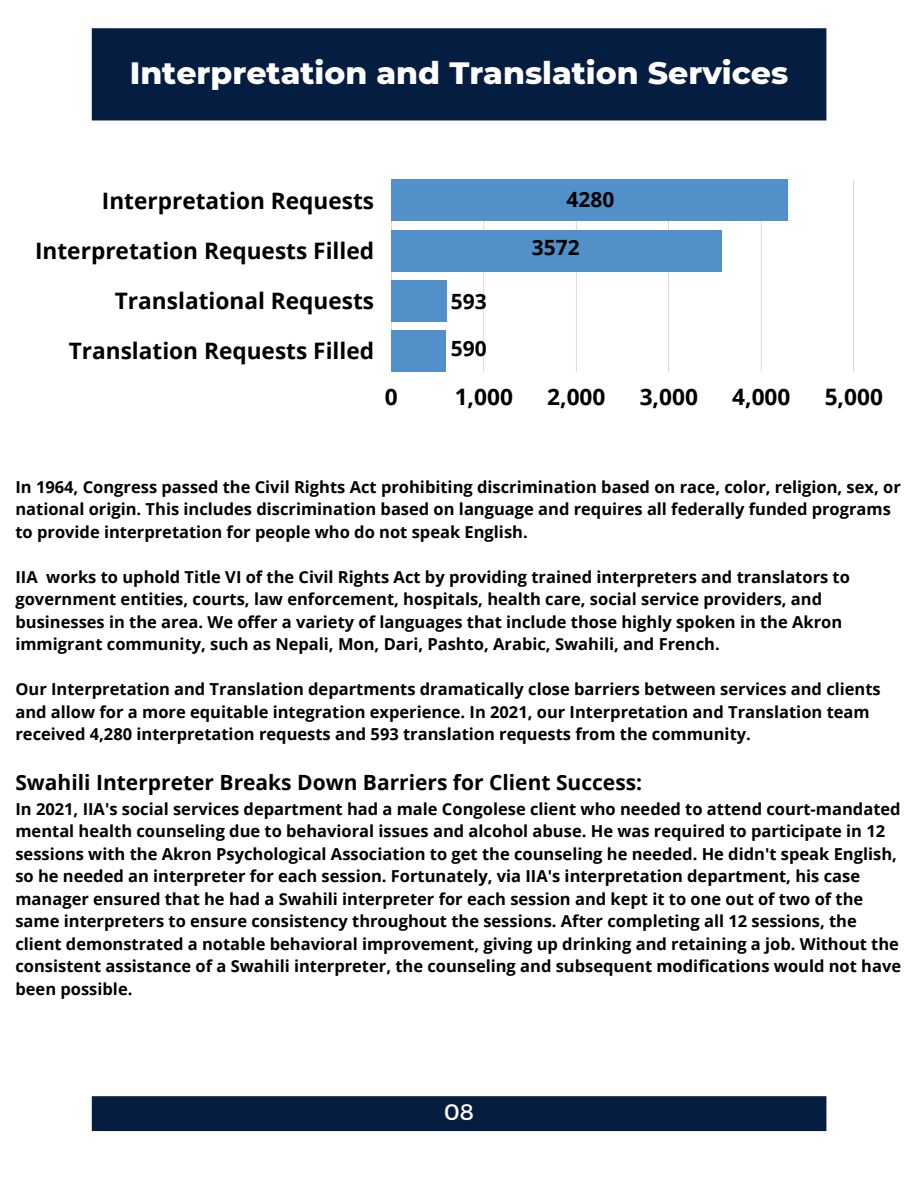
<style>
.page{position:relative;width:918px;height:1188px;background:#fff}
.page>*{position:absolute;margin:0;border:0;box-sizing:border-box;transform-origin:0 0}
.t1{font:800 31.5px "Montserrat";color:#fff}
.t2{font:700 22.65px "Open Sans";color:#000}
.t3{font:22.5px "Montserrat";color:#fff}
.t4{font:700 21px "Open Sans";color:#000}
.t5{font:700 16.5px/22.5px "Open Sans";color:#000}
</style>
<div class="page">
<div style="left:92px;top:28px;width:734px;height:92px;background:#051d40"></div>
<div style="left:92px;top:1096px;width:734px;height:35px;background:#051d40"></div>
<hr style="left:391px;top:179px;width:1px;height:193px;background:#000">
<hr style="left:484px;top:179px;width:1px;height:193px;background:#000">
<hr style="left:576px;top:179px;width:1px;height:193px;background:#000">
<hr style="left:668px;top:179px;width:1px;height:193px;background:#000">
<hr style="left:761px;top:179px;width:1px;height:193px;background:#000">
<hr style="left:853px;top:179px;width:1px;height:193px;background:#000">
<div style="left:391px;top:179px;width:396px;height:42px;background:#5290c9"></div>
<div style="left:391px;top:230px;width:331px;height:42px;background:#5290c9"></div>
<div style="left:391px;top:280px;width:55px;height:42px;background:#5290c9"></div>
<div style="left:391px;top:330px;width:55px;height:42px;background:#5290c9"></div>
<h1 class="t1" style="left:130px;top:54px;width:660px">Interpretation and Translation Services</h1>
<h2 class="t2" style="left:102px;top:185px;width:274px">Interpretation Requests</h2>
<h2 class="t2" style="left:35px;top:235px;width:341px">Interpretation Requests Filled</h2>
<h2 class="t2" style="left:115px;top:285px;width:261px">Translational Requests</h2>
<h2 class="t2" style="left:69px;top:335px;width:307px">Translation Requests Filled</h2>
<p class="t4" style="left:567px;top:185px;width:49px">4280</p>
<p class="t4" style="left:451px;top:287px;width:37px">593</p>
<p class="t4" style="left:451px;top:333px;width:37px">590</p>
<p class="t4" style="left:532px;top:233px;width:49px">3572</p>
<h2 class="t2" style="left:385px;top:381px;width:14px">0</h2>
<h2 class="t2" style="left:455px;top:381px;width:60px">1,000</h2>
<h2 class="t2" style="left:547px;top:381px;width:60px">2,000</h2>
<h2 class="t2" style="left:640px;top:381px;width:60px">3,000</h2>
<h2 class="t2" style="left:732px;top:381px;width:60px">4,000</h2>
<h2 class="t2" style="left:825px;top:381px;width:60px">5,000</h2>
<p class="t5" style="left:15px;top:475px;width:887px">In 1964, Congress passed the Civil Rights Act prohibiting discrimination based on race, color, religion, sex, or national origin. This includes discrimination based on language and requires all federally funded programs to provide interpretation for people who do not speak English.</p>
<p class="t5" style="left:15px;top:565px;width:836px">IIA works to uphold Title VI of the Civil Rights Act by providing trained interpreters and translators to government entities, courts, law enforcement, hospitals, health care, social service providers, and businesses in the area. We offer a variety of languages that include those highly spoken in the Akron immigrant community, such as Nepali, Mon, Dari, Pashto, Arabic, Swahili, and French.</p>
<p class="t5" style="left:15px;top:678px;width:867px">Our Interpretation and Translation departments dramatically close barriers between services and clients and allow for a more equitable integration experience. In 2021, our Interpretation and Translation team received 4,280 interpretation requests and 593 translation requests from the community.</p>
<p class="t4" style="left:15px;top:767px;width:628px">Swahili Interpreter Breaks Down Barriers for Client Success:</p>
<p class="t5" style="left:15px;top:797px;width:887px">In 2021, IIA's social services department had a male Congolese client who needed to attend court-mandated mental health counseling due to behavioral issues and alcohol abuse. He was required to participate in 12 sessions with the Akron Psychological Association to get the counseling he needed. He didn't speak English, so he needed an interpreter for each session. Fortunately, via IIA's interpretation department, his case manager ensured that he had a Swahili interpreter for each session and kept it to one out of two of the same interpreters to ensure consistency throughout the sessions. After completing all 12 sessions, the client demonstrated a notable behavioral improvement, giving up drinking and retaining a job. Without the consistent assistance of a Swahili interpreter, the counseling and subsequent modifications would not have been possible.</p>
<h3 class="t3" style="left:444px;top:1097px;width:31px">08</h3>
</div>
